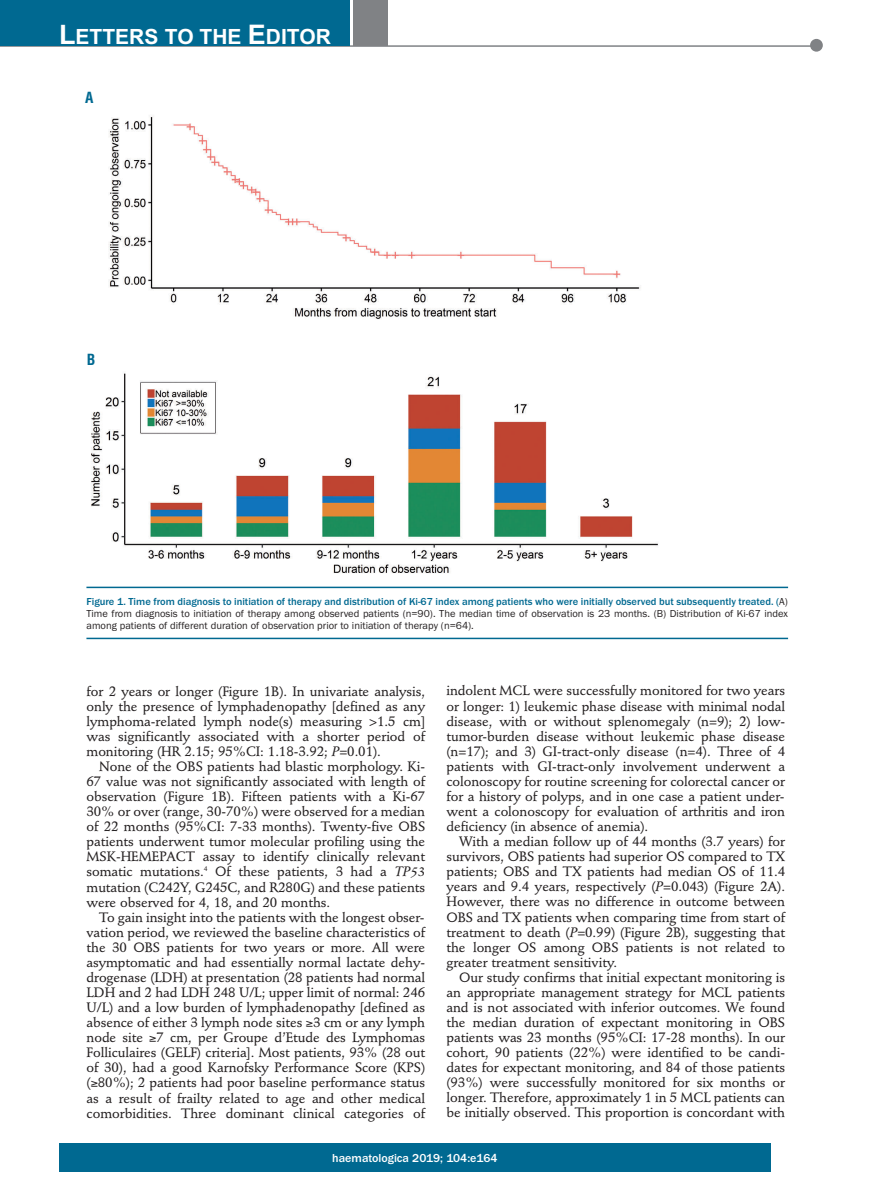
<style>
.page{position:relative;width:893px;height:1191px;background:#fff}
.page>*{position:absolute;margin:0;border:0;box-sizing:border-box;transform-origin:0 0}
.t1{font:700 21px "Arial";color:#fff}
.t2{font:700 condensed 15px "Helvetica";color:#006991}
.t3{font:500 13.5px/15px "Stempel Schneidler";letter-spacing:-.005em;color:#231f20;text-align:justify}
.t4{font:500 12px "Franklin Gothic";color:#fff}
.t5{font:10.5px/12px "Franklin Gothic";color:#231f20;text-align:justify}
.s1{font-size:27px}
.s2{font-weight:500;color:#006991}
.s3{font-family:"Stempel Schneidler Med";font-weight:400;font-style:italic}
</style>
<div class="page">
<div style="left:59px;top:1143px;width:712px;height:28px;background:#006991"></div>
<hr style="left:0;top:45px;width:820px;height:2px;background:#808285">
<div style="left:810px;top:39px;width:13px;height:13px;background:#808285;border-radius:50%"></div>
<div style="left:354px;top:0;width:34px;height:45px;background:#808285"></div>
<div style="left:0;top:0;width:350px;height:45px;background:#006991"></div>
<img style="left:91px;top:116px;width:567px;height:457px">
<hr style="left:86px;top:586px;width:702px;height:2px;background:#006991">
<hr style="left:86px;top:637px;width:702px;height:2px;background:#006991">
<h1 class="t1" style="left:59px;top:25px;width:273px"><span class="s1">L</span>ETTERS TO THE <span class="s1">E</span>DITOR</h1>
<p class="t2" style="left:85px;top:89px;width:10px">A</p>
<p class="t2" style="left:87px;top:351px;width:10px">B</p>
<p class="t5" style="left:86px;top:595px;width:703px"><span class="s2">Figure 1. Time from diagnosis to initiation of therapy and distribution of Ki-67 index among patients who were initially observed but subsequently treated. (</span>A)<br>Time from diagnosis to initiation of therapy among observed patients (n=90). The median time of observation is 23 months. (B) Distribution of Ki-67 index among patients of different duration of observation prior to initiation of therapy (n=64).</p>
<p class="t3" style="left:446px;top:684px;width:340px">indolent MCL were successfully monitored for two years or longer: 1) leukemic phase disease with minimal nodal disease, with or without splenomegaly (n=9); 2) low&shy;tumor-burden disease without leukemic phase disease (n=17); and 3) GI-tract-only disease (n=4). Three of 4 patients with GI-tract-only involvement underwent a colonoscopy for routine screening for colorectal cancer or for a history of polyps, and in one case a patient under&shy;went a colonoscopy for evaluation of arthritis and iron deficiency (in absence of anemia).</p>
<p class="t3" style="left:446px;top:835px;width:340px;text-indent:13px">With a median follow up of 44 months (3.7 years) for survivors, OBS patients had superior OS compared to TX patients; OBS and TX patients had median OS of 11.4 years and 9.4 years, respectively (<span class="s3">P</span>=0.043) (Figure 2A).<br>However, there was no difference in outcome between OBS and TX patients when comparing time from start of treatment to death (<span class="s3">P</span>=0.99) (Figure 2B), suggesting that the longer OS among OBS patients is not related to greater treatment sensitivity.</p>
<p class="t3" style="left:446px;top:971px;width:340px;text-indent:13px">Our study confirms that initial expectant monitoring is an appropriate management strategy for MCL patients and is not associated with inferior outcomes. We found the median duration of expectant monitoring in OBS patients was 23 months (95%CI: 17-28 months). In our cohort, 90 patients (22%) were identified to be candi&shy;dates for expectant monitoring, and 84 of those patients (93%) were successfully monitored for six months or longer. Therefore, approximately 1 in 5 MCL patients can be initially observed. This proportion is concordant with</p>
<p class="t4" style="left:332px;top:1150px;width:167px">haematologica 2019; 104:e164</p>
<p class="t3" style="left:87px;top:684px;width:340px">for 2 years or longer (Figure 1B). In univariate analysis, only the presence of lymphadenopathy [defined as any lymphoma-related lymph node(s) measuring &gt;1.5 cm] was significantly associated with a shorter period of monitoring (HR 2.15; 95%CI: 1.18-3.92; <span class="s3">P</span>=0.01).</p>
<p class="t3" style="left:87px;top:760px;width:340px;text-indent:13px">None of the OBS patients had blastic morphology. Ki-67 value was not significantly associated with length of observation (Figure 1B). Fifteen patients with a Ki-67<br>30% or over (range, 30-70%) were observed for a median of 22 months (95%CI: 7-33 months). Twenty-five OBS patients underwent tumor molecular profiling using the MSK-HEMEPACT assay to identify clinically relevant somatic mutations.<sup>4</sup> Of these patients, 3 had a <span class="s3">TP53 </span>mutation (C242Y, G245C, and R280G) and these patients were observed for 4, 18, and 20 months.</p>
<p class="t3" style="left:87px;top:911px;width:340px;text-indent:13px">To gain insight into the patients with the longest obser&shy;vation period, we reviewed the baseline characteristics of the 30 OBS patients for two years or more. All were asymptomatic and had essentially normal lactate dehy&shy;drogenase (LDH) at presentation (28 patients had normal LDH and 2 had LDH 248 U/L; upper limit of normal: 246<br>U/L) and a low burden of lymphadenopathy [defined as absence of either 3 lymph node sites ≥3 cm or any lymph node site ≥7 cm, per Groupe d’Etude des Lymphomas Folliculaires (GELF) criteria]. Most patients, 93% (28 out of 30), had a good Karnofsky Performance Score (KPS) (≥80%); 2 patients had poor baseline performance status as a result of frailty related to age and other medical comorbidities. Three dominant clinical categories of</p>
</div>
